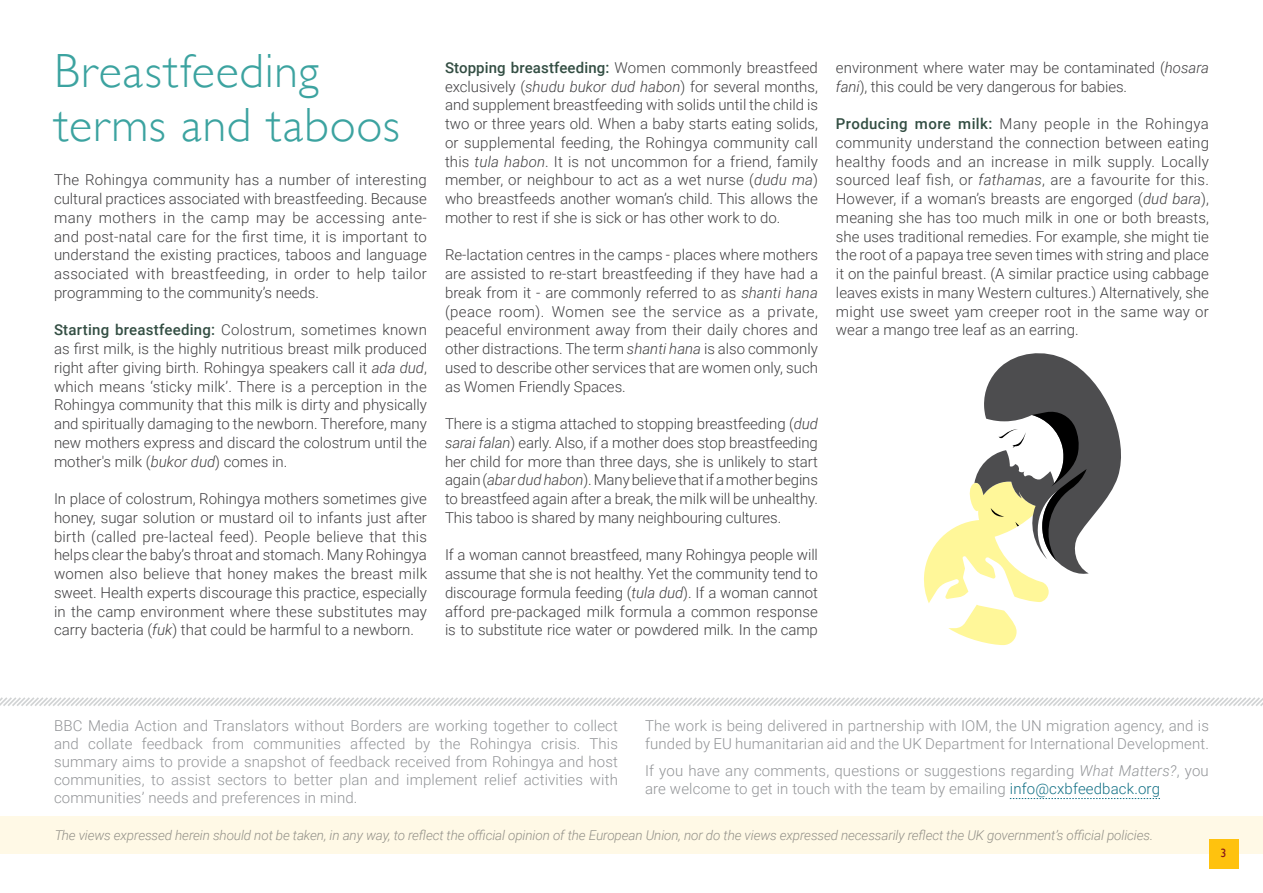
<style>
.page{position:relative;width:1263px;height:893px;background:#fff}
.page>*{position:absolute;margin:0;border:0;box-sizing:border-box;transform-origin:0 0}
.t1{font:300 48px/54px "Gill Sans";letter-spacing:.02em;color:#3ca3a0}
.t2{font:300 15px/18.8px "Roboto";color:#414042;text-align:justify}
.t3{font:300 15px/18px "Roboto";letter-spacing:.01em;color:#939598}
.t4{font:italic 300 13.5px "Roboto";letter-spacing:-.01em;color:#939598}
.t5{font:12px "Gill Sans";color:#89181a}
.s1{font-weight:500;color:#334e43}
.s2{font-style:italic}
.s3{color:#147186}
</style>
<div class="page">
<svg style="left:1010px;top:798px;width:150px;height:1px"></svg>
<svg style="left:0;top:697px;width:1263px;height:9px"></svg>
<div style="left:0;top:817px;width:1263px;height:37px;background:#fff9e6"></div>
<svg style="left:924px;top:353px;width:197px;height:292px"></svg>
<div style="left:1209px;top:839px;width:29px;height:29px;background:#ffc20e"></div>
<h1 class="t1" style="left:54px;top:42px;width:347px">Breastfeeding terms and taboos</h1>
<p class="t2" style="left:54px;top:170px;width:374px">The Rohingya community has a number of interesting cultural practices associated with breastfeeding. Because many mothers in the camp may be accessing ante&shy;and post-natal care for the first time, it is important to understand the existing practices, taboos and language associated with breastfeeding, in order to help tailor programming to the community’s needs.</p>
<p class="t2" style="left:54px;top:320px;width:374px"><span class="s1">Starting breastfeeding:</span> Colostrum, sometimes known as first milk, is the highly nutritious breast milk produced right after giving birth. Rohingya speakers call it <span class="s2">ada dud</span>, which means ‘sticky milk’. There is a perception in the Rohingya community that this milk is dirty and physically and spiritually damaging to the newborn. Therefore, many new mothers express and discard the colostrum until the mother's milk (<span class="s2">bukor dud</span>) comes in.</p>
<p class="t2" style="left:54px;top:489px;width:375px">In place of colostrum, Rohingya mothers sometimes give honey, sugar solution or mustard oil to infants just after birth (called pre-lacteal feed). People believe that this helps clear the baby’s throat and stomach. Many Rohingya women also believe that honey makes the breast milk sweet. Health experts discourage this practice, especially in the camp environment where these substitutes may carry bacteria (<span class="s2">fuk</span>) that could be harmful to a newborn.</p>
<p class="t2" style="left:445px;top:57px;width:374px"><span class="s1">Stopping breastfeeding:</span> Women commonly breastfeed exclusively (<span class="s2">shudu bukor dud habon</span>) for several months, and supplement breastfeeding with solids until the child is two or three years old. When a baby starts eating solids, or supplemental feeding, the Rohingya community call this <span class="s2">tula habon</span>. It is not uncommon for a friend, family member, or neighbour to act as a wet nurse (<span class="s2">dudu ma</span>) who breastfeeds another woman’s child. This allows the mother to rest if she is sick or has other work to do.</p>
<p class="t2" style="left:445px;top:245px;width:375px">Re-lactation centres in the camps - places where mothers are assisted to re-start breastfeeding if they have had a break from it - are commonly referred to as <span class="s2">shanti hana </span>(peace room). Women see the service as a private, peaceful environment away from their daily chores and other distractions. The term <span class="s2">shanti hana</span> is also commonly used to describe other services that are women only, such as Women Friendly Spaces.</p>
<p class="t2" style="left:445px;top:414px;width:374px">There is a stigma attached to stopping breastfeeding (<span class="s2">dud sarai falan</span>) early. Also, if a mother does stop breastfeeding her child for more than three days, she is unlikely to start again (<span class="s2">abar dud habon</span>). Many believe that if a mother begins to breastfeed again after a break, the milk will be unhealthy.<br>This taboo is shared by many neighbouring cultures.</p>
<p class="t2" style="left:445px;top:545px;width:374px">If a woman cannot breastfeed, many Rohingya people will assume that she is not healthy. Yet the community tend to discourage formula feeding (<span class="s2">tula dud</span>). If a woman cannot afford pre-packaged milk formula a common response is to substitute rice water or powdered milk. In the camp</p>
<p class="t2" style="left:836px;top:57px;width:374px">environment where water may be contaminated (<span class="s2">hosara fani</span>), this could be very dangerous for babies.</p>
<p class="t2" style="left:836px;top:114px;width:375px"><span class="s1">Producing more milk:</span> Many people in the Rohingya community understand the connection between eating healthy foods and an increase in milk supply. Locally sourced leaf fish, or <span class="s2">fathamas</span>, are a favourite for this.<br>However, if a woman’s breasts are engorged (<span class="s2">dud bara</span>), meaning she has too much milk in one or both breasts, she uses traditional remedies. For example, she might tie the root of a papaya tree seven times with string and place it on the painful breast. (A similar practice using cabbage leaves exists in many Western cultures.) Alternatively, she might use sweet yam creeper root in the same way or wear a mango tree leaf as an earring.</p>
<p class="t3" style="left:54px;top:716px;width:565px;text-align:justify">BBC Media Action and Translators without Borders are working together to collect and collate feedback from communities affected by the Rohingya crisis. This summary aims to provide a snapshot of feedback received from Rohingya and host communities, to assist sectors to better plan and implement relief activities with communities’ needs and preferences in mind.</p>
<p class="t3" style="left:645px;top:716px;width:565px">The work is being delivered in partnership with IOM, the UN migration agency, and is funded by EU humanitarian aid and the UK Department for International Development.</p>
<p class="t3" style="left:645px;top:761px;width:565px">If you have any comments, questions or suggestions regarding <span class="s2">What Matters?</span>, you are welcome to get in touch with the team by emailing <span class="s3">info@cxbfeedback.org</span></p>
<p class="t4" style="left:54px;top:826px;width:1101px">The views expressed herein should not be taken, in any way, to reflect the official opinion of the European Union, nor do the views expressed necessarily reflect the UK government’s official policies.</p>
<p class="t5" style="left:1220px;top:846px;width:7px">3</p>
</div>
